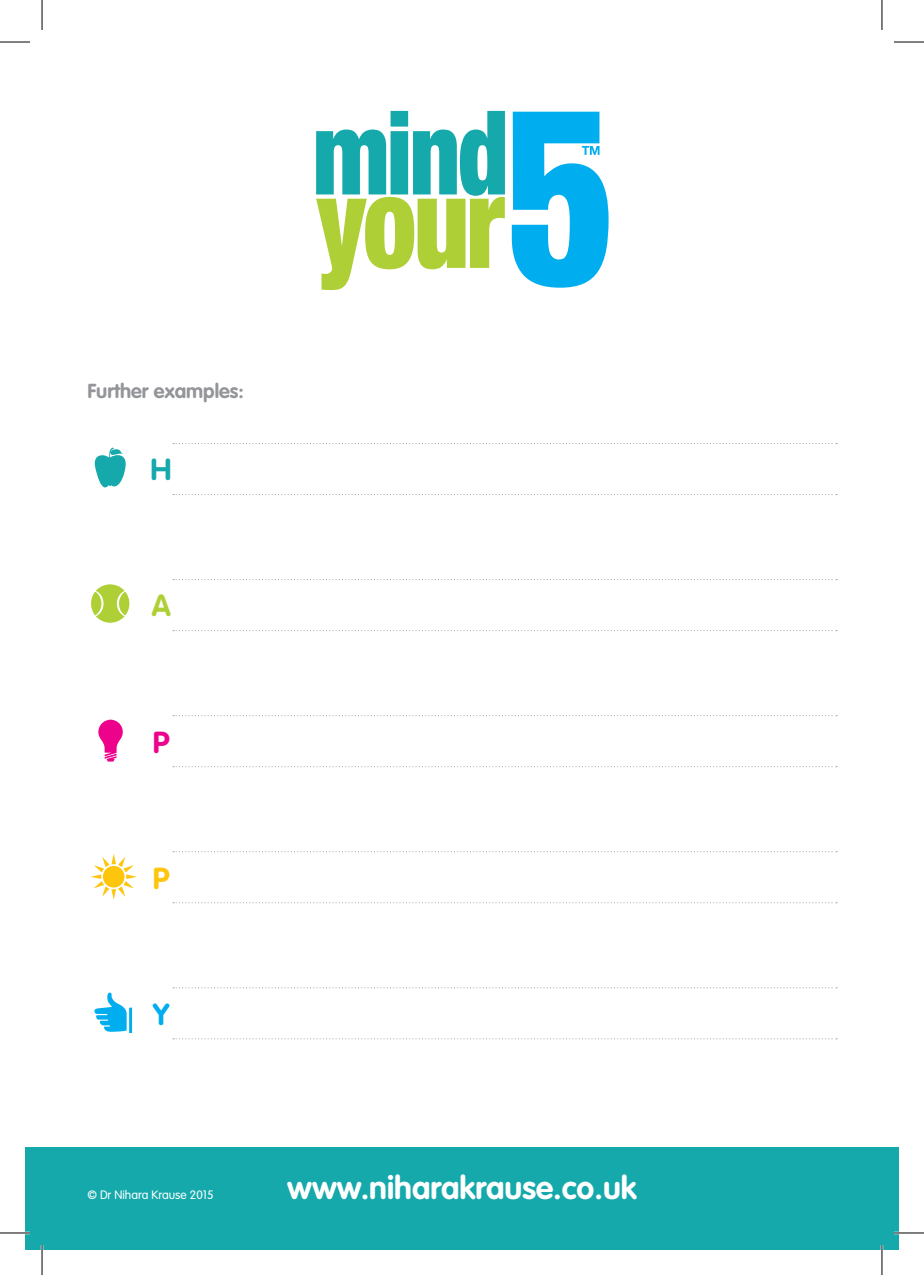
<style>
.page{position:relative;width:924px;height:1275px;background:#fff}
.page>*{position:absolute;margin:0;border:0;box-sizing:border-box;transform-origin:0 0}
.t1{font:700 32px "VAG Rounded Std";color:#fff}
.t2{font:700 30px "VAG Rounded Std";color:#15a9ac}
.t3{font:700 30px "VAG Rounded Std";color:#aed036}
.t4{font:700 30px "VAG Rounded Std";color:#ed028c}
.t5{font:700 30px "VAG Rounded Std";color:#fec50d}
.t6{font:700 30px "VAG Rounded Std";color:#00aeef}
.t7{font:700 20px "VAG Rounded Std";color:#939598}
.t8{font:300 12px "VAG Rounded Std";color:#fff}
</style>
<div class="page">
<div style="left:25px;top:1148px;width:873px;height:102px;background:#15a9ac"></div>
<svg style="left:316px;top:111px;width:188px;height:179px"></svg>
<svg style="left:511px;top:112px;width:97px;height:176px"></svg>
<svg style="left:173px;top:443px;width:663px;height:1px"></svg>
<svg style="left:173px;top:494px;width:663px;height:1px"></svg>
<svg style="left:173px;top:579px;width:663px;height:1px"></svg>
<svg style="left:173px;top:630px;width:663px;height:1px"></svg>
<svg style="left:173px;top:715px;width:663px;height:1px"></svg>
<svg style="left:173px;top:766px;width:663px;height:1px"></svg>
<svg style="left:173px;top:851px;width:663px;height:1px"></svg>
<svg style="left:173px;top:902px;width:663px;height:1px"></svg>
<svg style="left:173px;top:987px;width:663px;height:1px"></svg>
<svg style="left:173px;top:1038px;width:663px;height:1px"></svg>
<svg style="left:91px;top:584px;width:38px;height:39px"></svg>
<svg style="left:91px;top:854px;width:45px;height:45px"></svg>
<svg style="left:95px;top:447px;width:31px;height:40px"></svg>
<svg style="left:94px;top:992px;width:38px;height:41px"></svg>
<svg style="left:98px;top:719px;width:25px;height:42px"></svg>
<hr style="left:0;top:1231px;width:30px;height:3px;background:#fff">
<hr style="left:893px;top:1231px;width:30px;height:3px;background:#fff">
<hr style="left:41px;top:1245px;width:2px;height:30px;background:#fff">
<hr style="left:880px;top:1245px;width:2px;height:30px;background:#fff">
<hr style="left:0;top:42px;width:30px;height:1px;background:#000">
<hr style="left:893px;top:42px;width:30px;height:1px;background:#000">
<hr style="left:0;top:1232px;width:30px;height:1px;background:#000">
<hr style="left:893px;top:1232px;width:30px;height:1px;background:#000">
<hr style="left:42px;top:0;width:1px;height:30px;background:#000">
<hr style="left:42px;top:1245px;width:1px;height:30px;background:#000">
<hr style="left:881px;top:0;width:1px;height:30px;background:#000">
<hr style="left:881px;top:1245px;width:1px;height:30px;background:#000">
<p class="t7" style="left:87px;top:379px;width:158px">Further examples:</p>
<p class="t2" style="left:150px;top:451px;width:23px">H</p>
<p class="t3" style="left:152px;top:588px;width:20px">A</p>
<p class="t4" style="left:153px;top:725px;width:18px">P</p>
<p class="t5" style="left:153px;top:861px;width:18px">P</p>
<p class="t6" style="left:153px;top:997px;width:18px">Y</p>
<p class="t8" style="left:87px;top:1187px;width:127px">© Dr Nihara Krause 2015</p>
<p class="t1" style="left:287px;top:1168px;width:351px">www.niharakrause.co.uk</p>
</div>
